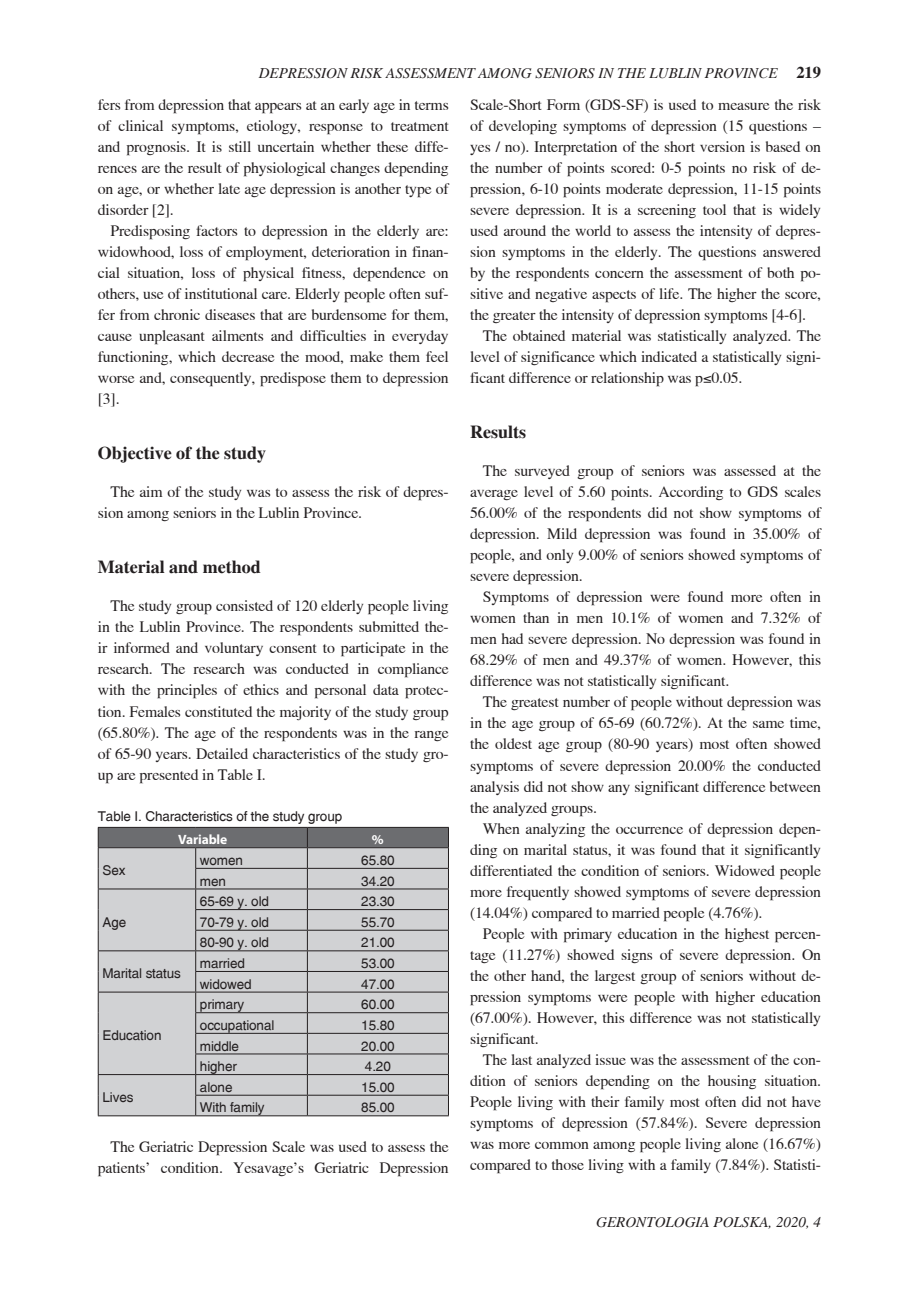
<style>
.page{position:relative;width:919px;height:1289px;background:#fff}
.page>*{position:absolute;margin:0;border:0;box-sizing:border-box;transform-origin:0 0}
.t1{font:700 18px "Toronto";color:#231f20}
.t2{font:15.75px/21px "Toronto";letter-spacing:-.01em;color:#231f20;text-align:justify}
.t3{font:italic 15px "Toronto";color:#231f20}
.t4{font:13.5px "Switzerland";letter-spacing:-.01em;color:#231f20}
.t5{font:700 13.5px "Myriad Pro";letter-spacing:-.01em;color:#fff}
.s1{font-weight:700;font-style:normal;font-size:16.5px}
</style>
<div class="page">
<hr style="left:98px;top:1115px;width:98px;height:1px;background:#231f20">
<svg style="left:98px;top:827px;width:351px;height:288px;background:#c1c2c4"></svg>
<hr style="left:196px;top:1115px;width:111px;height:1px;background:#231f20">
<hr style="left:307px;top:1115px;width:142px;height:1px;background:#231f20">
<p class="t3" style="left:259px;top:65px;width:564px">DEPRESSION RISK ASSESSMENT AMONG SENIORS IN THE LUBLIN PROVINCE <span class="s1">219</span></p>
<p class="t2" style="left:98px;top:94px;width:352px">fers from depression that appears at an early age in terms of clinical symptoms, etiology, response to treatment and prognosis. It is still uncertain whether these diffe&shy;rences are the result of physiological changes depending on age, or whether late age depression is another type of disorder [2].</p>
<p class="t2" style="left:98px;top:220px;width:352px;text-indent:13px">Predisposing factors to depression in the elderly are: widowhood, loss of employment, deterioration in finan&shy;cial situation, loss of physical fitness, dependence on others, use of institutional care. Elderly people often suf&shy;fer from chronic diseases that are burdensome for them, cause unpleasant ailments and difficulties in everyday functioning, which decrease the mood, make them feel worse and, consequently, predispose them to depression [3].</p>
<p class="t1" style="left:98px;top:443px;width:170px">Objective of the study</p>
<p class="t2" style="left:98px;top:481px;width:352px;text-indent:13px">The aim of the study was to assess the risk of depres&shy;sion among seniors in the Lublin Province.</p>
<p class="t1" style="left:98px;top:557px;width:164px">Material and method</p>
<p class="t2" style="left:98px;top:595px;width:352px;text-indent:13px">The study group consisted of 120 elderly people living in the Lublin Province. The respondents submitted the&shy;ir informed and voluntary consent to participate in the research. The research was conducted in compliance with the principles of ethics and personal data protec&shy;tion. Females constituted the majority of the study group (65.80%). The age of the respondents was in the range of 65-90 years. Detailed characteristics of the study gro&shy;up are presented in Table I.</p>
<p class="t4" style="left:98px;top:808px;width:246px">Table I. Characteristics of the study group</p>
<p class="t5" style="left:178px;top:831px;width:51px">Variable</p>
<p class="t5" style="left:372px;top:831px;width:13px">%</p>
<p class="t4" style="left:102px;top:862px;width:25px">Sex</p>
<p class="t4" style="left:200px;top:852px;width:45px">women</p>
<p class="t4" style="left:361px;top:852px;width:35px">65.80</p>
<p class="t4" style="left:200px;top:872px;width:28px">men</p>
<p class="t4" style="left:361px;top:872px;width:35px">34.20</p>
<p class="t4" style="left:102px;top:914px;width:25px">Age</p>
<p class="t4" style="left:102px;top:965px;width:80px">Marital status</p>
<p class="t4" style="left:102px;top:1027px;width:61px">Education</p>
<p class="t4" style="left:200px;top:893px;width:71px">65-69 y. old</p>
<p class="t4" style="left:361px;top:893px;width:35px">23.30</p>
<p class="t4" style="left:200px;top:914px;width:71px">70-79 y. old</p>
<p class="t4" style="left:361px;top:914px;width:35px">55.70</p>
<p class="t4" style="left:200px;top:934px;width:71px">80-90 y. old</p>
<p class="t4" style="left:361px;top:934px;width:35px">21.00</p>
<p class="t4" style="left:200px;top:955px;width:46px">married</p>
<p class="t4" style="left:361px;top:955px;width:35px">53.00</p>
<p class="t4" style="left:200px;top:975px;width:53px">widowed</p>
<p class="t4" style="left:361px;top:975px;width:35px">47.00</p>
<p class="t4" style="left:200px;top:996px;width:46px">primary</p>
<p class="t4" style="left:361px;top:996px;width:35px">60.00</p>
<p class="t4" style="left:200px;top:1017px;width:76px">occupational</p>
<p class="t4" style="left:361px;top:1017px;width:35px">15.80</p>
<p class="t4" style="left:200px;top:1037px;width:41px">middle</p>
<p class="t4" style="left:361px;top:1037px;width:35px">20.00</p>
<p class="t4" style="left:200px;top:1058px;width:38px">higher</p>
<p class="t4" style="left:365px;top:1058px;width:27px">4.20</p>
<p class="t4" style="left:200px;top:1079px;width:34px">alone</p>
<p class="t4" style="left:361px;top:1079px;width:35px">15.00</p>
<p class="t4" style="left:200px;top:1099px;width:66px">With family</p>
<p class="t4" style="left:361px;top:1099px;width:35px">85.00</p>
<p class="t2" style="left:98px;top:1136px;width:352px;text-align:right">The Geriatric Depression Scale was used to assess the patients’ condition. Yesavage’s Geriatric Depression</p>
<p class="t4" style="left:102px;top:1089px;width:33px">Lives</p>
<p class="t2" style="left:470px;top:94px;width:352px">Scale-Short Form (GDS-SF) is used to measure the risk</p>
<p class="t2" style="left:470px;top:115px;width:352px">of developing symptoms of depression (15 questions –</p>
<p class="t2" style="left:470px;top:136px;width:352px">yes / no). Interpretation of the short version is based on</p>
<p class="t2" style="left:470px;top:157px;width:352px">the number of points scored: 0-5 points no risk of de-</p>
<p class="t2" style="left:470px;top:178px;width:352px">pression, 6-10 points moderate depression, 11-15 points</p>
<p class="t2" style="left:470px;top:199px;width:352px">severe depression. It is a screening tool that is widely</p>
<p class="t2" style="left:470px;top:220px;width:352px">used around the world to assess the intensity of depres-</p>
<p class="t2" style="left:470px;top:241px;width:352px">sion symptoms in the elderly. The questions answered</p>
<p class="t2" style="left:470px;top:262px;width:352px">by the respondents concern the assessment of both po-</p>
<p class="t2" style="left:470px;top:283px;width:352px">sitive and negative aspects of life. The higher the score,</p>
<p class="t2" style="left:470px;top:304px;width:337px">the greater the intensity of depression symptoms [4-6].</p>
<p class="t2" style="left:483px;top:325px;width:340px">The obtained material was statistically analyzed. The</p>
<p class="t2" style="left:470px;top:346px;width:352px">level of significance which indicated a statistically signi-</p>
<p class="t2" style="left:470px;top:367px;width:274px">ficant difference or relationship was p≤0.05.</p>
<p class="t1" style="left:470px;top:422px;width:57px">Results</p>
<p class="t2" style="left:470px;top:460px;width:352px;text-indent:13px">The surveyed group of seniors was assessed at the average level of 5.60 points. According to GDS scales 56.00% of the respondents did not show symptoms of depression. Mild depression was found in 35.00% of people, and only 9.00% of seniors showed symptoms of severe depression.</p>
<p class="t2" style="left:470px;top:586px;width:352px;text-indent:13px">Symptoms of depression were found more often in women than in men 10.1% of women and 7.32% of men had severe depression. No depression was found in 68.29% of men and 49.37% of women. However, this difference was not statistically significant.</p>
<p class="t2" style="left:470px;top:691px;width:352px;text-indent:13px">The greatest number of people without depression was in the age group of 65-69 (60.72%). At the same time, the oldest age group (80-90 years) most often showed symptoms of severe depression 20.00% the conducted analysis did not show any significant difference between the analyzed groups.</p>
<p class="t2" style="left:470px;top:817px;width:352px;text-indent:13px">When analyzing the occurrence of depression depen&shy;ding on marital status, it was found that it significantly differentiated the condition of seniors. Widowed people more frequently showed symptoms of severe depression (14.04%) compared to married people (4.76%).</p>
<p class="t2" style="left:470px;top:922px;width:352px;text-indent:13px">People with primary education in the highest percen&shy;tage (11.27%) showed signs of severe depression. On the other hand, the largest group of seniors without de&shy;pression symptoms were people with higher education (67.00%). However, this difference was not statistically significant.</p>
<p class="t2" style="left:470px;top:1048px;width:352px;text-indent:13px">The last analyzed issue was the assessment of the con&shy;dition of seniors depending on the housing situation.<br>People living with their family most often did not have symptoms of depression (57.84%). Severe depression was more common among people living alone (16.67%) compared to those living with a family (7.84%). Statisti-</p>
<p class="t3" style="left:596px;top:1213px;width:226px">GERONTOLOGIA POLSKA, 2020, 4</p>
</div>
